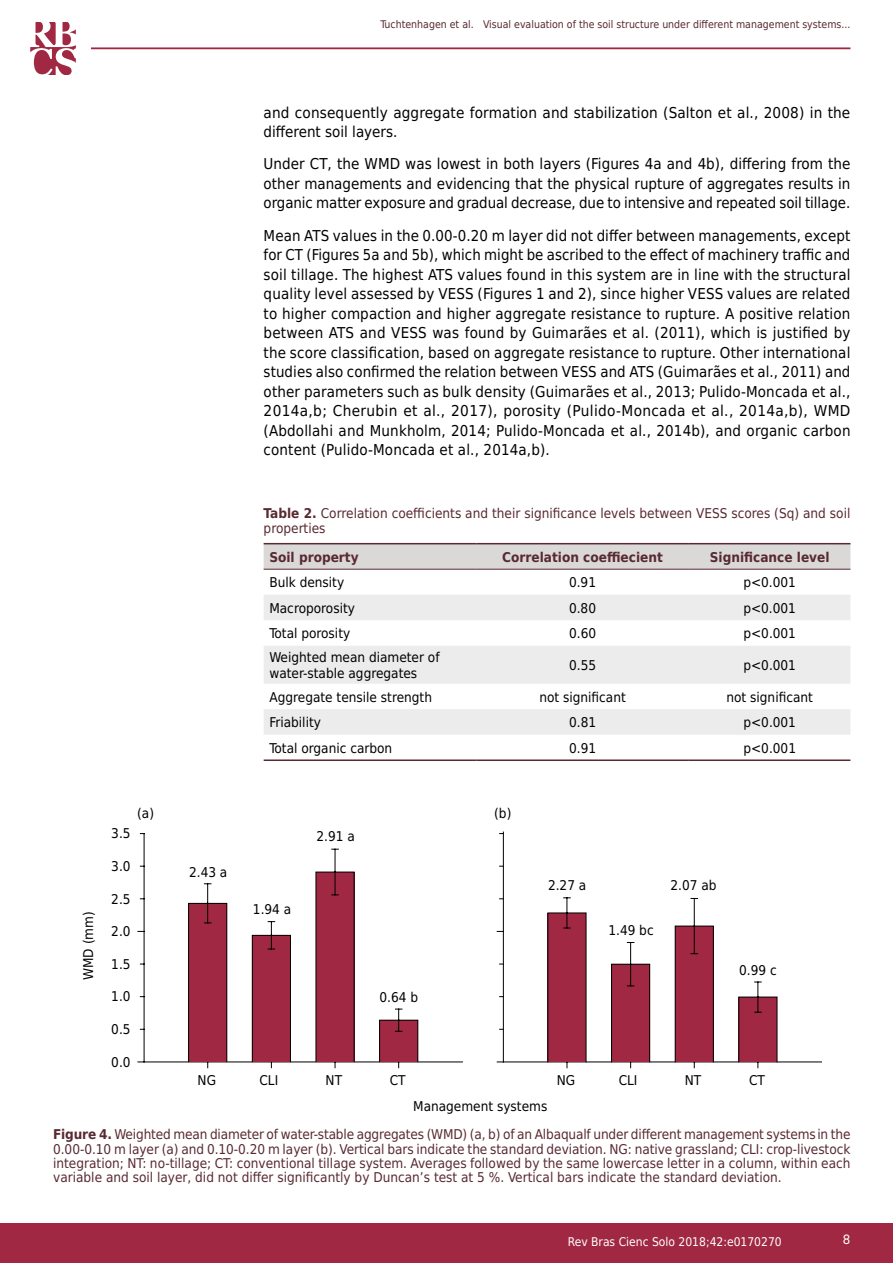
<style>
.page{position:relative;width:893px;height:1263px;background:#fff}
.page>*{position:absolute;margin:0;border:0;box-sizing:border-box;transform-origin:0 0}
.t1{font:15px/19.5px "DejaVu Sans Condensed";letter-spacing:.01em;color:#000;text-align:justify}
.t2{font:13.5px/14.2px "DejaVu Sans Condensed";color:#582931}
.t3{font:13.5px/16.2px "DejaVu Sans Condensed";color:#000}
.t4{font:700 13.5px "DejaVu Sans Condensed";color:#582931}
.t5{font:13.5px "Akkurat Pro";color:#fff}
.t6{font:12px "DejaVu Sans Condensed";color:#fff}
.t7{font:10.5px "DejaVu Sans Condensed";color:#582931}
.s1{font-weight:700}
</style>
<div class="page">
<div style="left:0;top:1223px;width:893px;height:40px;background:#a02842"></div>
<hr style="left:91px;top:47px;width:759px;height:2px;background:#a02842">
<svg style="left:30px;top:22px;width:46px;height:52px"></svg>
<svg style="left:264px;top:544px;width:586px;height:25px;background:#d7d2d3"></svg>
<svg style="left:264px;top:595px;width:586px;height:140px;fill:#edecec"></svg>
<hr style="left:264px;top:543px;width:212px;height:1px;background:#582931">
<hr style="left:476px;top:543px;width:213px;height:1px;background:#582931">
<hr style="left:689px;top:543px;width:161px;height:1px;background:#582931">
<hr style="left:264px;top:569px;width:212px;height:1px;background:#582931">
<hr style="left:476px;top:569px;width:213px;height:1px;background:#582931">
<hr style="left:689px;top:569px;width:161px;height:1px;background:#582931">
<hr style="left:264px;top:759px;width:212px;height:2px;background:#582931">
<hr style="left:476px;top:759px;width:213px;height:2px;background:#582931">
<hr style="left:689px;top:759px;width:161px;height:2px;background:#582931">
<hr style="left:144px;top:1061px;width:318px;height:1px;background:#000">
<hr style="left:144px;top:833px;width:1px;height:229px;background:#000">
<svg style="left:188px;top:883px;width:40px;height:185px;background:#a4455a"></svg>
<svg style="left:252px;top:921px;width:39px;height:147px;background:#a24156"></svg>
<svg style="left:315px;top:848px;width:40px;height:220px;background:#a5455a"></svg>
<svg style="left:379px;top:1008px;width:40px;height:60px"></svg>
<hr style="left:503px;top:1061px;width:319px;height:1px;background:#000">
<hr style="left:503px;top:832px;width:1px;height:230px;background:#000">
<svg style="left:547px;top:897px;width:40px;height:171px;background:#a24156"></svg>
<svg style="left:611px;top:942px;width:39px;height:126px"></svg>
<svg style="left:674px;top:898px;width:40px;height:170px"></svg>
<svg style="left:738px;top:981px;width:40px;height:87px"></svg>
<p class="t7" style="left:380px;top:16px;width:472px">Tuchtenhagen et al. Visual evaluation of the soil structure under different management systems...</p>
<p class="t1" style="left:264px;top:102px;width:588px">and consequently aggregate formation and stabilization (Salton et al., 2008) in the different soil layers.</p>
<p class="t1" style="left:264px;top:154px;width:588px">Under CT, the WMD was lowest in both layers (Figures 4a and 4b), differing from the other managements and evidencing that the physical rupture of aggregates results in organic matter exposure and gradual decrease, due to intensive and repeated soil tillage.</p>
<p class="t1" style="left:264px;top:225px;width:588px">Mean ATS values in the 0.00-0.20 m layer did not differ between managements, except for CT (Figures 5a and 5b), which might be ascribed to the effect of machinery traffic and soil tillage. The highest ATS values found in this system are in line with the structural quality level assessed by VESS (Figures 1 and 2), since higher VESS values are related to higher compaction and higher aggregate resistance to rupture. A positive relation between ATS and VESS was found by Guimarães et al. (2011), which is justified by the score classification, based on aggregate resistance to rupture. Other international studies also confirmed the relation between VESS and ATS (Guimarães et al., 2011) and other parameters such as bulk density (Guimarães et al., 2013; Pulido-Moncada et al., 2014a,b; Cherubin et al., 2017), porosity (Pulido-Moncada et al., 2014a,b), WMD (Abdollahi and Munkholm, 2014; Pulido-Moncada et al., 2014b), and organic carbon content (Pulido-Moncada et al., 2014a,b).</p>
<p class="t3" style="left:80px;top:980px;width:70px;rotate:-90deg">WMD (mm)</p>
<p class="t3" style="left:111px;top:825px;width:21px">3.5</p>
<p class="t3" style="left:137px;top:805px;width:18px">(a)</p>
<p class="t3" style="left:111px;top:858px;width:21px">3.0</p>
<p class="t3" style="left:111px;top:890px;width:21px">2.5</p>
<p class="t3" style="left:111px;top:923px;width:21px">2.0</p>
<p class="t3" style="left:111px;top:955px;width:21px">1.5</p>
<p class="t3" style="left:111px;top:988px;width:21px">1.0</p>
<p class="t3" style="left:111px;top:1021px;width:21px">0.5</p>
<p class="t3" style="left:111px;top:1053px;width:21px">0.0</p>
<p class="t2" style="left:264px;top:506px;width:588px"><span class="s1">Table 2.</span> Correlation coefficients and their significance levels between VESS scores (Sq) and soil properties</p>
<p class="t4" style="left:269px;top:546px;width:91px">Soil property</p>
<p class="t4" style="left:502px;top:546px;width:162px">Correlation coeffiecient</p>
<p class="t4" style="left:710px;top:546px;width:121px">Significance level</p>
<p class="t3" style="left:269px;top:574px;width:76px">Bulk density</p>
<p class="t3" style="left:569px;top:574px;width:29px">0.91</p>
<p class="t3" style="left:743px;top:574px;width:54px">p&lt;0.001</p>
<p class="t3" style="left:269px;top:599px;width:87px">Macroporosity</p>
<p class="t3" style="left:569px;top:599px;width:29px">0.80</p>
<p class="t3" style="left:743px;top:599px;width:54px">p&lt;0.001</p>
<p class="t3" style="left:269px;top:625px;width:82px">Total porosity</p>
<p class="t3" style="left:569px;top:625px;width:29px">0.60</p>
<p class="t3" style="left:743px;top:625px;width:54px">p&lt;0.001</p>
<p class="t3" style="left:269px;top:648px;width:172px">Weighted mean diameter of water-stable aggregates</p>
<p class="t3" style="left:569px;top:657px;width:29px">0.55</p>
<p class="t3" style="left:743px;top:657px;width:54px">p&lt;0.001</p>
<p class="t3" style="left:269px;top:688px;width:164px">Aggregate tensile strength</p>
<p class="t3" style="left:539px;top:688px;width:88px">not significant</p>
<p class="t3" style="left:726px;top:688px;width:88px">not significant</p>
<p class="t3" style="left:269px;top:714px;width:53px">Friability</p>
<p class="t3" style="left:569px;top:714px;width:29px">0.81</p>
<p class="t3" style="left:743px;top:714px;width:54px">p&lt;0.001</p>
<p class="t3" style="left:269px;top:739px;width:124px">Total organic carbon</p>
<p class="t3" style="left:569px;top:739px;width:29px">0.91</p>
<p class="t3" style="left:743px;top:739px;width:54px">p&lt;0.001</p>
<p class="t3" style="left:189px;top:863px;width:40px">2.43 a</p>
<p class="t3" style="left:253px;top:901px;width:40px">1.94 a</p>
<p class="t3" style="left:316px;top:828px;width:40px">2.91 a</p>
<p class="t3" style="left:379px;top:989px;width:40px">0.64 b</p>
<p class="t3" style="left:198px;top:1071px;width:20px">NG</p>
<p class="t3" style="left:259px;top:1071px;width:20px">CLI</p>
<p class="t3" style="left:326px;top:1071px;width:18px">NT</p>
<p class="t3" style="left:390px;top:1071px;width:17px">CT</p>
<p class="t3" style="left:494px;top:805px;width:19px">(b)</p>
<p class="t3" style="left:548px;top:877px;width:40px">2.27 a</p>
<p class="t3" style="left:608px;top:922px;width:47px">1.49 bc</p>
<p class="t3" style="left:671px;top:877px;width:48px">2.07 ab</p>
<p class="t3" style="left:739px;top:962px;width:39px">0.99 c</p>
<p class="t3" style="left:557px;top:1072px;width:20px">NG</p>
<p class="t3" style="left:619px;top:1072px;width:20px">CLI</p>
<p class="t3" style="left:685px;top:1072px;width:18px">NT</p>
<p class="t3" style="left:749px;top:1072px;width:17px">CT</p>
<p class="t3" style="left:413px;top:1098px;width:136px">Management systems</p>
<p class="t2" style="left:53px;top:1127px;width:799px;text-align:justify"><span class="s1">Figure 4.</span> Weighted mean diameter of water-stable aggregates (WMD) (a, b) of an Albaqualf under different management systemsin the 0.00-0.10 m layer (a) and 0.10-0.20 m layer (b). Vertical bars indicate the standard deviation. NG: native grassland; CLI: crop-livestock integration; NT: no-tillage; CT: conventional tillage system. Averages followed by the same lowercase letter in a column, within each variable and soil layer, did not differ significantly by Duncan’s test at 5 %. Vertical bars indicate the standard deviation.</p>
<p class="t6" style="left:568px;top:1231px;width:215px">Rev Bras Cienc Solo 2018;42:e0170270</p>
<p class="t5" style="left:843px;top:1231px;width:9px">8</p>
</div>
